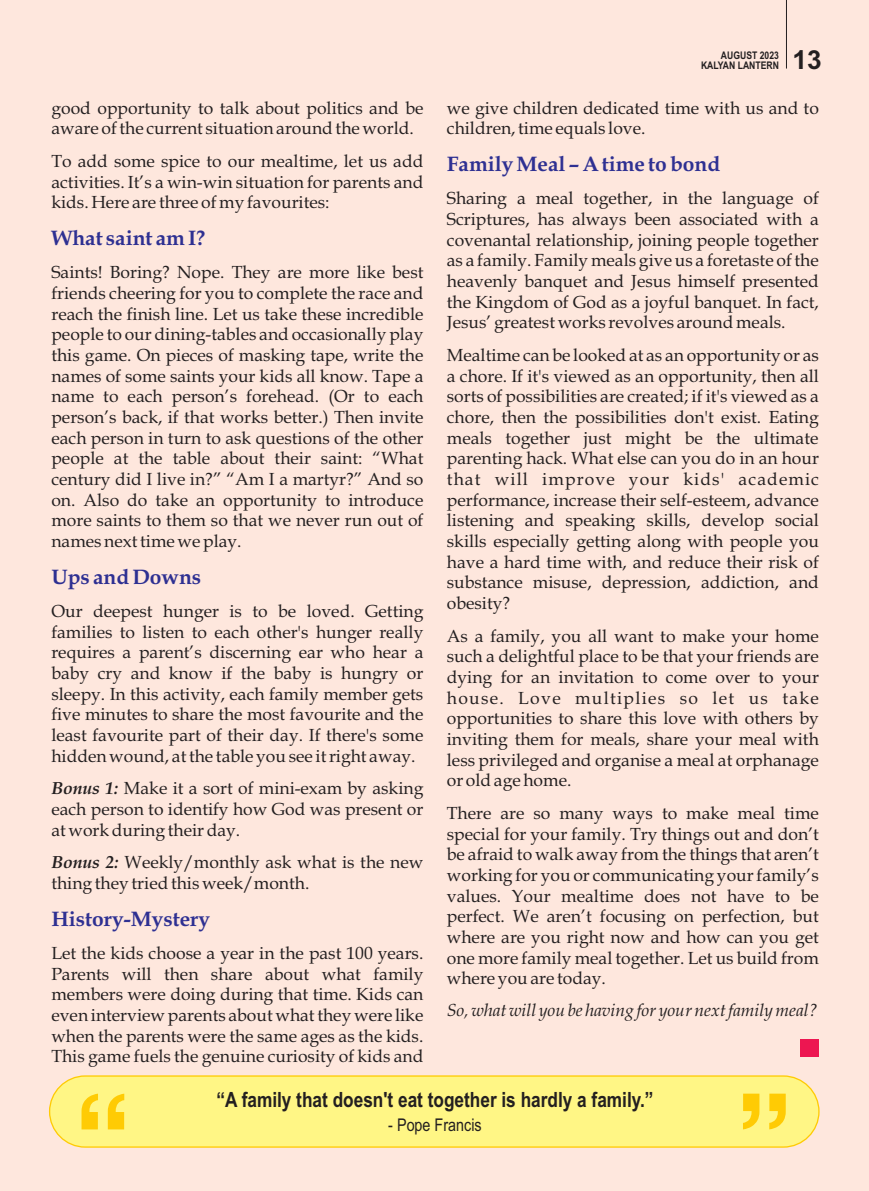
<style>
.page{position:relative;width:869px;height:1191px;background:#fff}
.page>*{position:absolute;margin:0;border:0;box-sizing:border-box;transform-origin:0 0}
.t1{font:700 26.25px "Arial";color:#231f20}
.t2{font:700 21px "Book Antiqua";color:#2e3092}
.t3{font:700 21px "Arial Narrow";color:#231f20}
.t4{font:17.5px/20.7px "Book Antiqua";color:#231f20;text-align:justify}
.t5{font:italic 17.5px "Book Antiqua";color:#231f20}
.t6{font:17.5px "Arial Narrow";color:#231f20}
.t7{font:700 10.5px/10.2px "Arial Narrow";color:#231f20;text-align:right}
.s1{font-weight:700;font-style:italic}
</style>
<div class="page">
<div style="left:0;top:0;width:868px;height:1191px;background:#fee7dd"></div>
<div style="left:799px;top:1038px;width:19px;height:18px;background:#ed1651"></div>
<hr style="left:785px;top:0;width:1px;height:69px;background:#231f20">
<div style="left:49px;top:1075px;width:770px;height:72px;background:#fff685;border:1px solid #ffcb04;border-radius:36px"></div>
<svg style="left:81px;top:1093px;width:43px;height:36px"></svg>
<svg style="left:743px;top:1093px;width:42px;height:36px"></svg>
<p class="t4" style="left:51px;top:99px;width:373px">good opportunity to talk about politics and be aware of the current situation around the world.</p>
<p class="t4" style="left:51px;top:153px;width:373px">To add some spice to our mealtime, let us add activities. It’s a win-win situation for parents and kids. Here are three of my favourites:</p>
<p class="t2" style="left:51px;top:229px;width:156px">What saint am I?</p>
<p class="t4" style="left:51px;top:264px;width:373px">Saints! Boring? Nope. They are more like best friends cheering for you to complete the race and reach the finish line. Let us take these incredible people to our dining-tables and occasionally play this game. On pieces of masking tape, write the names of some saints your kids all know. Tape a name to each person’s forehead. (Or to each person’s back, if that works better.) Then invite each person in turn to ask questions of the other people at the table about their saint: “What century did I live in?” “Am I a martyr?” And so on. Also do take an opportunity to introduce more saints to them so that we never run out of names next time we play.</p>
<p class="t2" style="left:51px;top:568px;width:151px">Ups and Downs</p>
<p class="t4" style="left:51px;top:603px;width:373px">Our deepest hunger is to be loved. Getting families to listen to each other's hunger really requires a parent’s discerning ear who hear a baby cry and know if the baby is hungry or sleepy. In this activity, each family member gets five minutes to share the most favourite and the least favourite part of their day. If there's some hidden wound, at the table you see it right away.</p>
<p class="t4" style="left:51px;top:780px;width:373px"><span class="s1">Bonus 1:</span> Make it a sort of mini-exam by asking each person to identify how God was present or at work during their day.</p>
<p class="t4" style="left:51px;top:854px;width:373px"><span class="s1">Bonus 2:</span> Weekly/monthly ask what is the new thing they tried this week/month.</p>
<p class="t2" style="left:51px;top:910px;width:160px">History-Mystery</p>
<p class="t4" style="left:51px;top:945px;width:373px">Let the kids choose a year in the past 100 years.<br>Parents will then share about what family members were doing during that time. Kids can even interview parents about what they were like when the parents were the same ages as the kids.<br>This game fuels the genuine curiosity of kids and</p>
<p class="t7" style="left:700px;top:51px;width:79px">AUGUST 2023<br>KALYAN LANTERN</p>
<h1 class="t1" style="left:792px;top:50px;width:31px">13</h1>
<p class="t4" style="left:446px;top:99px;width:373px">we give children dedicated time with us and to children, time equals love.</p>
<p class="t2" style="left:446px;top:155px;width:275px">Family Meal – A time to bond</p>
<p class="t4" style="left:446px;top:190px;width:373px">Sharing a meal together, in the language of Scriptures, has always been associated with a covenantal relationship, joining people together as a family. Family meals give us a foretaste of the heavenly banquet and Jesus himself presented the Kingdom of God as a joyful banquet. In fact, Jesus’ greatest works revolves around meals.</p>
<p class="t4" style="left:446px;top:347px;width:373px">Mealtime can be looked at as an opportunity or as a chore. If it's viewed as an opportunity, then all sorts of possibilities are created; if it's viewed as a chore, then the possibilities don't exist. Eating meals together just might be the ultimate parenting hack. What else can you do in an hour that will improve your kids' academic performance, increase their self-esteem, advance listening and speaking skills, develop social skills especially getting along with people you have a hard time with, and reduce their risk of substance misuse, depression, addiction, and obesity?</p>
<p class="t4" style="left:446px;top:627px;width:373px">As a family, you all want to make your home such a delightful place to be that your friends are dying for an invitation to come over to your house. Love multiplies so let us take opportunities to share this love with others by inviting them for meals, share your meal with less privileged and organise a meal at orphanage or old age home.</p>
<p class="t4" style="left:446px;top:804px;width:373px">There are so many ways to make meal time special for your family. Try things out and don’t be afraid to walk away from the things that aren’t working for you or communicating your family’s values. Your mealtime does not have to be perfect. We aren’t focusing on perfection, but where are you right now and how can you get one more family meal together. Let us build from where you are today.</p>
<p class="t5" style="left:446px;top:1003px;width:372px">So, what will you be having for your next family meal?</p>
<p class="t3" style="left:216px;top:1091px;width:438px">“A family that doesn't eat together is hardly a family.”</p>
<p class="t6" style="left:388px;top:1118px;width:95px">- Pope Francis</p>
</div>
